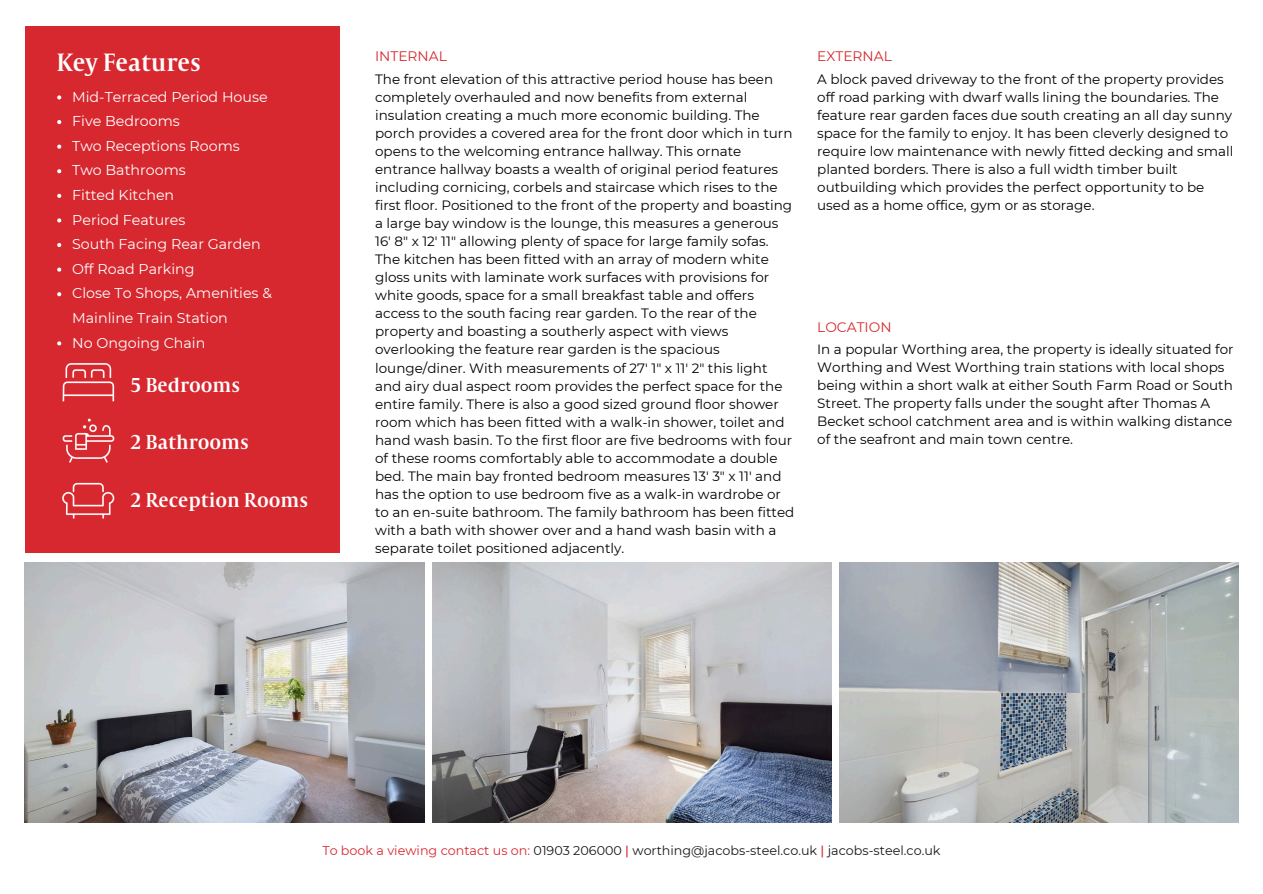
<style>
.page{position:relative;width:1263px;height:894px;background:#fff}
.page>*{position:absolute;margin:0;border:0;box-sizing:border-box;transform-origin:0 0}
.t1{font:27.6px "Capitolium Road";color:#fff}
.t2{font:22.2px "Capitolium Road";color:#fff}
.t3{font:14.25px/24.6px "Montserrat";color:#fff}
.t4{font:13.8px "Montserrat";color:#d7282f}
.t5{font:13.5px/18px "Montserrat";color:#000}
.t6{font:12.75px "Montserrat";color:#191718}
.s1{color:#d7282f}
.s2{font-weight:500;color:#d7282f}
</style>
<div class="page">
<img style="left:25px;top:562px;width:399px;height:260px">
<img style="left:432px;top:562px;width:399px;height:260px">
<img style="left:839px;top:562px;width:400px;height:260px">
<div style="left:25px;top:26px;width:314px;height:526px;background:#d7282f"></div>
<img style="left:62px;top:482px;width:53px;height:37px">
<img style="left:62px;top:418px;width:53px;height:45px">
<img style="left:62px;top:363px;width:53px;height:39px">
<svg style="left:57px;top:95px;width:4px;height:4px"></svg>
<svg style="left:57px;top:120px;width:4px;height:4px"></svg>
<svg style="left:57px;top:144px;width:4px;height:5px"></svg>
<svg style="left:57px;top:169px;width:4px;height:4px"></svg>
<svg style="left:57px;top:194px;width:4px;height:4px"></svg>
<svg style="left:57px;top:218px;width:4px;height:4px"></svg>
<svg style="left:57px;top:243px;width:4px;height:4px"></svg>
<svg style="left:57px;top:267px;width:4px;height:4px"></svg>
<svg style="left:57px;top:292px;width:4px;height:4px"></svg>
<svg style="left:57px;top:341px;width:4px;height:4px"></svg>
<p class="t1" style="left:57px;top:53px;width:146px">Key Features</p>
<p class="t3" style="left:72px;top:84px;width:197px">Mid-Terraced Period House</p>
<p class="t3" style="left:72px;top:109px;width:109px">Five Bedrooms</p>
<p class="t3" style="left:72px;top:133px;width:169px">Two Receptions Rooms</p>
<p class="t3" style="left:72px;top:158px;width:115px">Two Bathrooms</p>
<p class="t3" style="left:72px;top:182px;width:104px">Fitted Kitchen</p>
<p class="t3" style="left:72px;top:207px;width:115px">Period Features</p>
<p class="t3" style="left:72px;top:232px;width:190px">South Facing Rear Garden</p>
<p class="t3" style="left:72px;top:256px;width:124px">Off Road Parking</p>
<p class="t3" style="left:72px;top:281px;width:201px">Close To Shops, Amenities &amp;<br>Mainline Train Station</p>
<p class="t3" style="left:72px;top:330px;width:135px">No Ongoing Chain</p>
<h2 class="t2" style="left:130px;top:377px;width:111px">5 Bedrooms</h2>
<p class="t2" style="left:130px;top:435px;width:120px">2 Bathrooms</p>
<h2 class="t2" style="left:130px;top:492px;width:179px">2 Reception Rooms</h2>
<p class="t4" style="left:375px;top:47px;width:73px">INTERNAL</p>
<h2 class="t4" style="left:817px;top:47px;width:76px">EXTERNAL</h2>
<h3 class="t5" style="left:375px;top:70px;width:421px">The front elevation of this attractive period house has been completely overhauled and now benefits from external insulation creating a much more economic building. The porch provides a covered area for the front door which in turn opens to the welcoming entrance hallway. This ornate entrance hallway boasts a wealth of original period features including cornicing, corbels and staircase which rises to the first floor. Positioned to the front of the property and boasting a large bay window is the lounge, this measures a generous 16' 8" x 12' 11" allowing plenty of space for large family sofas.<br>The kitchen has been fitted with an array of modern white gloss units with laminate work surfaces with provisions for white goods, space for a small breakfast table and offers access to the south facing rear garden. To the rear of the property and boasting a southerly aspect with views overlooking the feature rear garden is the spacious lounge/diner. With measurements of 27' 1" x 11' 2" this light and airy dual aspect room provides the perfect space for the entire family. There is also a good sized ground floor shower room which has been fitted with a walk-in shower, toilet and hand wash basin. To the first floor are five bedrooms with four of these rooms comfortably able to accommodate a double bed. The main bay fronted bedroom measures 13' 3" x 11' and has the option to use bedroom five as a walk-in wardrobe or to an en-suite bathroom. The family bathroom has been fitted with a bath with shower over and a hand wash basin with a separate toilet positioned adjacently.</h3>
<h3 class="t5" style="left:817px;top:70px;width:418px">A block paved driveway to the front of the property provides off road parking with dwarf walls lining the boundaries. The feature rear garden faces due south creating an all day sunny space for the family to enjoy. It has been cleverly designed to require low maintenance with newly fitted decking and small planted borders. There is also a full width timber built outbuilding which provides the perfect opportunity to be used as a home office, gym or as storage.</h3>
<h4 class="t4" style="left:817px;top:318px;width:76px">LOCATION</h4>
<h4 class="t5" style="left:817px;top:339px;width:418px">In a popular Worthing area, the property is ideally situated for Worthing and West Worthing train stations with local shops being within a short walk at either South Farm Road or South Street. The property falls under the sought after Thomas A Becket school catchment area and is within walking distance of the seafront and main town centre.</h4>
<h1 class="t6" style="left:322px;top:842px;width:620px"><span class="s1">To book a viewing contact us on:</span> 01903 206000 <span class="s2">|</span> worthing@jacobs-steel.co.uk <span class="s2">|</span> jacobs-steel.co.uk</h1>
</div>
